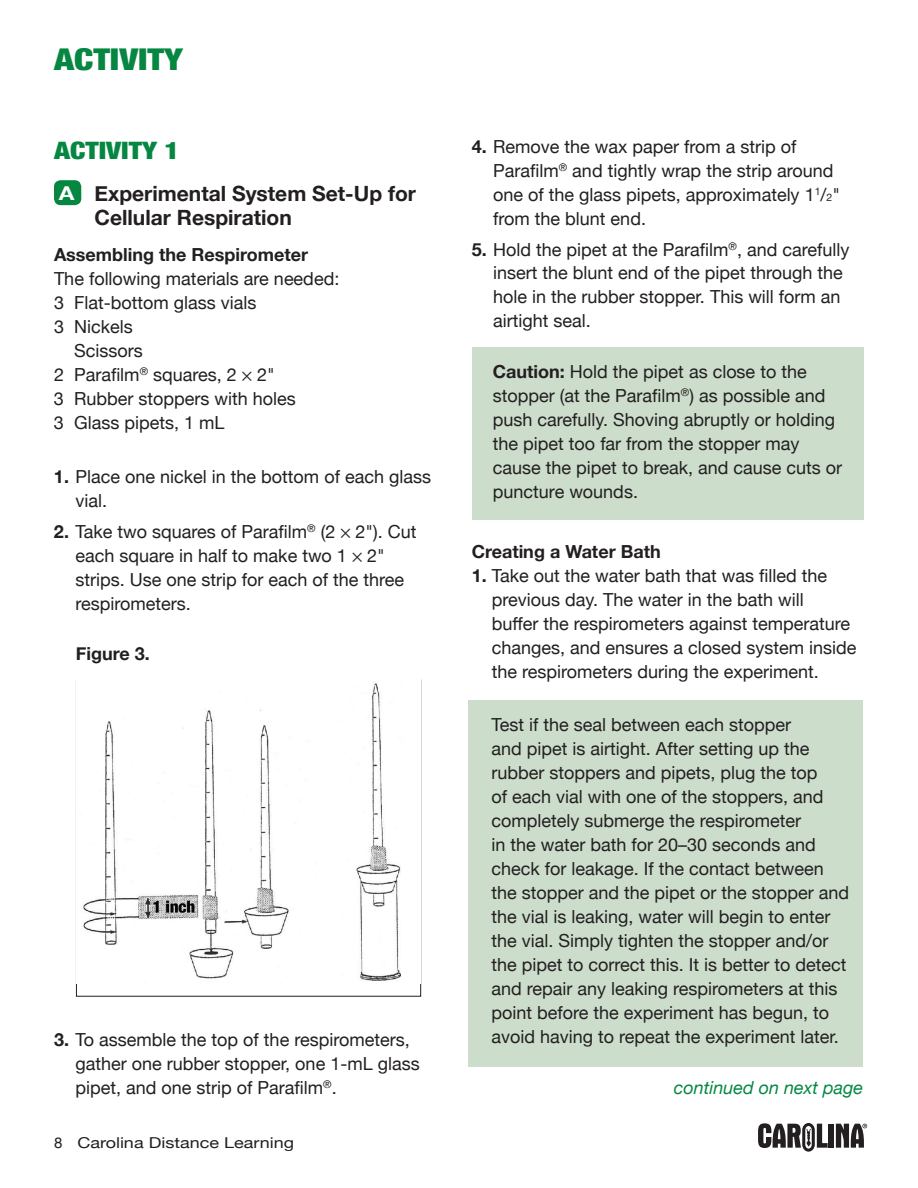
<style>
.page{position:relative;width:918px;height:1188px;background:#fff}
.page>*{position:absolute;margin:0;border:0;box-sizing:border-box;transform-origin:0 0}
.t1{font:900 condensed 30px "Helvetica Neue";color:#058742;scale:1.2 1}
.t2{font:900 condensed 24px "Helvetica Neue";color:#058742;scale:1.2 1}
.t3{font:700 21px/24px "Helvetica Neue";color:#231f20}
.t4{font:18px/24px "Helvetica Neue";color:#231f20}
.t5{font:700 18px "Helvetica Neue";color:#231f20}
.t6{font:italic 18px "Helvetica Neue";color:#058742}
.t7{font:15px "Helvetica Neue";color:#231f20}
.s1{font-size:19.05px;color:#fff}
.s2{font-weight:700}
.s3{font-size:10.5px}
</style>
<div class="page">
<div style="left:828px;top:1124px;width:6px;height:24px;background:#231f20"></div>
<svg style="left:758px;top:1123px;width:70px;height:29px"></svg>
<svg style="left:836px;top:1124px;width:31px;height:24px"></svg>
<div style="left:54px;top:180px;width:27px;height:25px;background:#058742;border-radius:7px"></div>
<div style="left:472px;top:347px;width:392px;height:172px;background:#cdc"></div>
<div style="left:469px;top:700px;width:394px;height:366px;background:#cdc"></div>
<img style="left:83px;top:683px;width:318px;height:298px">
<p class="t1" style="left:54px;top:35px;width:109px">ACTIVITY</p>
<h2 class="t2" style="left:54px;top:131px;width:106px">ACTIVITY 1</h2>
<h3 class="t3" style="left:94px;top:182px;width:323px;text-indent:-36px"><span class="s1">A</span> Experimental System Set-Up for<br>Cellular Respiration</h3>
<h4 class="t5" style="left:54px;top:240px;width:256px">Assembling the Respirometer</h4>
<p class="t4" style="left:54px;top:267px;width:287px">The following materials are needed:</p>
<p class="t4" style="left:54px;top:291px;width:204px">3 Flat-bottom glass vials</p>
<p class="t4" style="left:74px;top:315px;width:70px;text-indent:-20px">3 Nickels<br>Scissors</p>
<p class="t4" style="left:54px;top:363px;width:222px">2 Parafilm<sup>®</sup> squares, 2 ✕ 2"</p>
<p class="t4" style="left:54px;top:387px;width:243px">3 Rubber stoppers with holes</p>
<p class="t4" style="left:54px;top:411px;width:172px">3 Glass pipets, 1 mL</p>
<p class="t4" style="left:76px;top:466px;width:357px;text-indent:-22px"><span class="s2">1.</span> Place one nickel in the bottom of each glass vial.</p>
<p class="t4" style="left:54px;top:521px;width:364px"><span class="s2">2.</span> Take two squares of Parafilm<sup>®</sup> (2 ✕ 2"). Cut</p>
<p class="t4" style="left:76px;top:545px;width:330px">each square in half to make two 1 ✕ 2" strips. Use one strip for each of the three respirometers.</p>
<p class="t5" style="left:76px;top:640px;width:76px">Figure 3.</p>
<p class="t4" style="left:76px;top:1029px;width:346px;text-indent:-22px"><span class="s2">3.</span> To assemble the top of the respirometers, gather one rubber stopper, one 1-mL glass pipet, and one strip of Parafilm<sup>®</sup>.</p>
<p class="t7" style="left:54px;top:1131px;width:242px">8 Carolina Distance Learning</p>
<p class="t4" style="left:493px;top:135px;width:348px;text-indent:-22px"><span class="s2">4.</span> Remove the wax paper from a strip of Parafilm<sup>®</sup> and tightly wrap the strip around one of the glass pipets, approximately 1<sup>1</sup>/<span class="s3">2</span>" from the blunt end.</p>
<p class="t4" style="left:472px;top:238px;width:379px"><span class="s2">5.</span> Hold the pipet at the Parafilm<sup>®</sup>, and carefully</p>
<p class="t4" style="left:493px;top:262px;width:351px;text-align:justify">insert the blunt end of the pipet through the hole in the rubber stopper. This will form an airtight seal.</p>
<p class="t4" style="left:493px;top:360px;width:351px"><span class="s2">Caution:</span> Hold the pipet as close to the stopper (at the Parafilm<sup>®</sup>) as possible and push carefully. Shoving abruptly or holding the pipet too far from the stopper may cause the pipet to break, and cause cuts or puncture wounds.</p>
<h4 class="t5" style="left:472px;top:538px;width:191px">Creating a Water Bath</h4>
<p class="t4" style="left:472px;top:565px;width:357px"><span class="s2">1.</span> Take out the water bath that was filled the</p>
<p class="t4" style="left:492px;top:589px;width:366px">previous day. The water in the bath will<br>buffer the respirometers against temperature changes, and ensures a closed system inside the respirometers during the experiment.</p>
<p class="t4" style="left:491px;top:714px;width:359px">Test if the seal between each stopper<br>and pipet is airtight. After setting up the rubber stoppers and pipets, plug the top<br>of each vial with one of the stoppers, and completely submerge the respirometer<br>in the water bath for 20–30 seconds and check for leakage. If the contact between the stopper and the pipet or the stopper and the vial is leaking, water will begin to enter the vial. Simply tighten the stopper and/or the pipet to correct this. It is better to detect and repair any leaking respirometers at this point before the experiment has begun, to avoid having to repeat the experiment later.</p>
<p class="t6" style="left:674px;top:1074px;width:191px">continued on next page</p>
</div>
